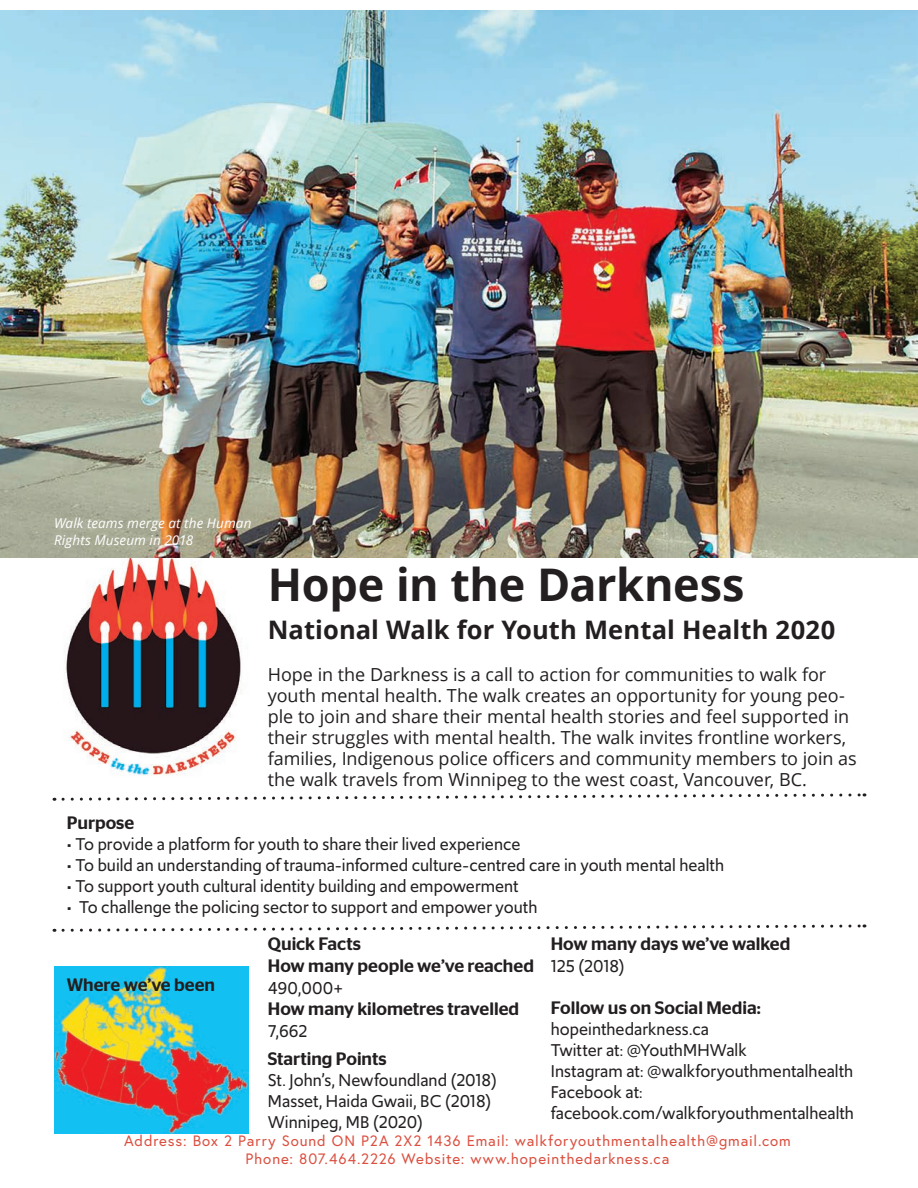
<style>
.page{position:relative;width:918px;height:1188px;background:#fff}
.page>*{position:absolute;margin:0;border:0;box-sizing:border-box;transform-origin:0 0}
.t1{font:700 45px "Open Sans";letter-spacing:-.01em;color:#231f20}
.t2{font:700 25.5px "Open Sans";letter-spacing:.005em;color:#231f20}
.t3{font:18px "Upgrade";color:#231f20}
.t4{font:18px/21px "Open Sans";letter-spacing:-.005em;color:#231f20}
.t5{font:500 18px "Stag Sans";color:#231f20}
.t6{font:15px "Europa";letter-spacing:.06em;color:#db4f3f}
.t7{font:italic 13.5px/16.5px "Open Sans";letter-spacing:.01em;color:#fff}
</style>
<div class="page">
<img style="left:54px;top:557px;width:220px;height:219px">
<img style="left:54px;top:967px;width:194px;height:167px">
<svg style="left:54px;top:793px;width:811px;height:8px"></svg>
<svg style="left:54px;top:924px;width:811px;height:8px"></svg>
<img style="left:0;top:10px;width:918px;height:547px">
<p class="t7" style="left:54px;top:515px;width:199px">Walk teams merge at the Human<br>Rights Museum in 2018</p>
<p class="t1" style="left:268px;top:553px;width:478px">Hope in the Darkness</p>
<p class="t2" style="left:268px;top:612px;width:569px">National Walk for Youth Mental Health 2020</p>
<p class="t4" style="left:268px;top:663px;width:590px">Hope in the Darkness is a call to action for communities to walk for youth mental health. The walk creates an opportunity for young peo&shy;ple to join and share their mental health stories and feel supported in their struggles with mental health. The walk invites frontline workers, families, Indigenous police officers and community members to join as the walk travels from Winnipeg to the west coast, Vancouver, BC.</p>
<p class="t5" style="left:67px;top:812px;width:69px">Purpose</p>
<p class="t3" style="left:67px;top:832px;width:455px">• To provide a platform for youth to share their lived experience</p>
<p class="t3" style="left:67px;top:853px;width:659px">• To build an understanding of trauma-informed culture-centred care in youth mental health</p>
<p class="t3" style="left:67px;top:874px;width:453px">• To support youth cultural identity building and empowerment</p>
<p class="t3" style="left:67px;top:895px;width:472px">• To challenge the policing sector to support and empower youth</p>
<p class="t5" style="left:268px;top:934px;width:95px">Quick Facts</p>
<p class="t5" style="left:268px;top:955px;width:268px">How many people we’ve reached</p>
<p class="t3" style="left:268px;top:976px;width:77px">490,000+</p>
<p class="t5" style="left:268px;top:999px;width:253px">How many kilometres travelled</p>
<p class="t3" style="left:268px;top:1019px;width:41px">7,662</p>
<p class="t5" style="left:551px;top:934px;width:241px">How many days we’ve walked</p>
<p class="t3" style="left:551px;top:954px;width:75px">125 (2018)</p>
<p class="t5" style="left:551px;top:997px;width:212px">Follow us on Social Media:</p>
<p class="t3" style="left:551px;top:1017px;width:160px">hopeinthedarkness.ca</p>
<p class="t3" style="left:551px;top:1038px;width:198px">Twitter at: @YouthMHWalk</p>
<p class="t3" style="left:551px;top:1059px;width:304px">Instagram at: @walkforyouthmentalhealth</p>
<p class="t3" style="left:551px;top:1080px;width:93px">Facebook at:</p>
<p class="t3" style="left:551px;top:1101px;width:305px">facebook.com/walkforyouthmentalhealth</p>
<p class="t5" style="left:67px;top:974px;width:150px">Where we’ve been</p>
<p class="t5" style="left:268px;top:1048px;width:120px">Starting Points</p>
<p class="t3" style="left:268px;top:1068px;width:230px">St. John’s, Newfoundland (2018)</p>
<p class="t3" style="left:268px;top:1089px;width:225px">Masset, Haida Gwaii, BC (2018)</p>
<p class="t3" style="left:268px;top:1110px;width:156px">Winnipeg, MB (2020)</p>
<p class="t6" style="left:124px;top:1131px;width:668px">Address: Box 2 Parry Sound ON P2A 2X2 1436 Email: walkforyouthmentalhealth@gmail.com</p>
<p class="t6" style="left:246px;top:1149px;width:425px">Phone: 807.464.2226 Website: www.hopeinthedarkness.ca</p>
</div>
